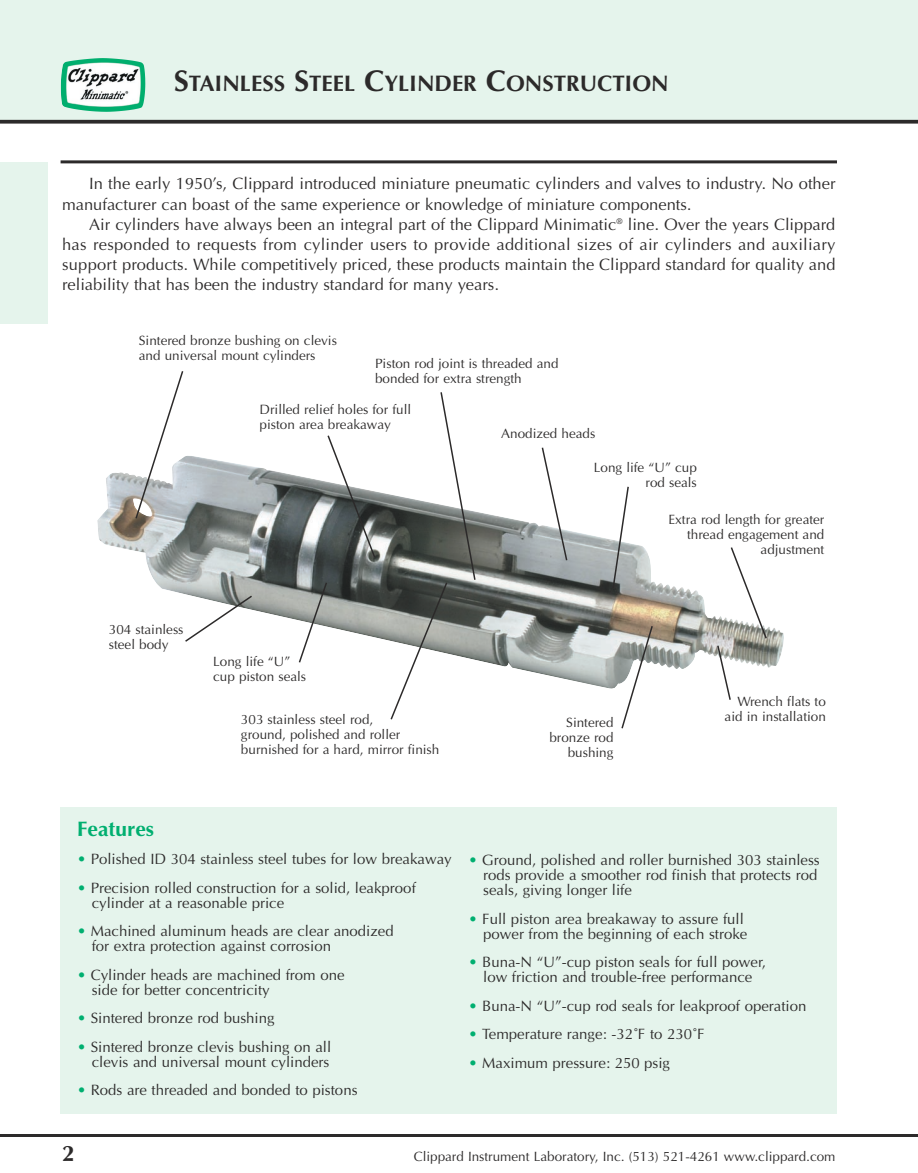
<style>
.page{position:relative;width:918px;height:1173px;background:#fff}
.page>*{position:absolute;margin:0;border:0;box-sizing:border-box;transform-origin:0 0}
.t1{font:700 22.5px "Optima";color:#2c2a2a}
.t2{font:700 21px "Optima";color:#00af70}
.t3{font:16.5px/20.1px "Optima";color:#2c2a2a}
.t4{font:15px/15px "Optima";color:#2c2a2a}
.t5{font:13.5px/15px "Optima";color:#2c2a2a}
.s1{font-size:30px}
.s2{color:#00af70}
</style>
<div class="page">
<div style="left:61px;top:808px;width:776px;height:306px;background:#e5f4ec"></div>
<div style="left:0;top:0;width:918px;height:121px;background:#e5f4ec"></div>
<svg style="left:0;top:120px;width:918px;height:4px;fill:#2c2a2a"></svg>
<img style="left:61px;top:58px;width:84px;height:54px">
<hr style="left:0;top:1134px;width:918px;height:3px;background:#2c2a2a">
<div style="left:0;top:162px;width:47px;height:162px;background:#e5f4ec"></div>
<img style="left:106px;top:456px;width:678px;height:213px">
<svg style="left:183px;top:594px;width:71px;height:49px"></svg>
<svg style="left:298px;top:581px;width:30px;height:83px"></svg>
<svg style="left:620px;top:624px;width:34px;height:105px"></svg>
<svg style="left:716px;top:546px;width:52px;height:154px"></svg>
<svg style="left:611px;top:485px;width:19px;height:105px"></svg>
<svg style="left:541px;top:447px;width:27px;height:115px"></svg>
<svg style="left:326px;top:435px;width:51px;height:124px"></svg>
<svg style="left:134px;top:371px;width:51px;height:149px"></svg>
<svg style="left:389px;top:392px;width:88px;height:328px"></svg>
<hr style="left:61px;top:160px;width:776px;height:3px;background:#2c2a2a">
<h1 class="t1" style="left:174px;top:74px;width:497px"><span class="s1">S</span>TAINLESS <span class="s1">S</span>TEEL <span class="s1">C</span>YLINDER <span class="s1">C</span>ONSTRUCTION</h1>
<p class="t3" style="left:62px;top:175px;width:775px;text-indent:27px">In the early 1950’s, Clippard introduced miniature pneumatic cylinders and valves to industry. No other manufacturer can boast of the same experience or knowledge of miniature components.</p>
<p class="t3" style="left:62px;top:216px;width:775px;text-align:justify;text-indent:27px">Air cylinders have always been an integral part of the Clippard Minimatic<sup>®</sup> line. Over the years Clippard has responded to requests from cylinder users to provide additional sizes of air cylinders and auxiliary support products. While competitively priced, these products maintain the Clippard standard for quality and reliability that has been the industry standard for many years.</p>
<p class="t5" style="left:139px;top:334px;width:200px">Sintered bronze bushing on clevis and universal mount cylinders</p>
<p class="t5" style="left:375px;top:357px;width:185px">Piston rod joint is threaded and bonded for extra strength</p>
<p class="t5" style="left:260px;top:403px;width:153px">Drilled relief holes for full piston area breakaway</p>
<p class="t5" style="left:501px;top:427px;width:96px">Anodized heads</p>
<p class="t5" style="left:594px;top:461px;width:105px;text-align:right">Long life “U” cup rod seals</p>
<p class="t5" style="left:668px;top:513px;width:157px;text-align:right">Extra rod length for greater thread engagement and adjustment</p>
<p class="t5" style="left:109px;top:623px;width:76px">304 stainless steel body</p>
<p class="t5" style="left:213px;top:655px;width:95px">Long life “U” cup piston seals</p>
<p class="t5" style="left:241px;top:713px;width:200px">303 stainless steel rod,<br>ground, polished and roller burnished for a hard, mirror finish</p>
<p class="t5" style="left:549px;top:717px;width:66px;text-align:right">Sintered bronze rod bushing</p>
<p class="t5" style="left:725px;top:695px;width:103px;text-align:right">Wrench flats to aid in installation</p>
<h2 class="t2" style="left:77px;top:820px;width:78px">Features</h2>
<p class="t4" style="left:77px;top:853px;width:376px"><span class="s2">•</span> Polished ID 304 stainless steel tubes for low breakaway</p>
<p class="t4" style="left:92px;top:881px;width:326px;text-indent:-15px"><span class="s2">•</span> Precision rolled construction for a solid, leakproof cylinder at a reasonable price</p>
<p class="t4" style="left:92px;top:925px;width:303px;text-indent:-15px"><span class="s2">•</span> Machined aluminum heads are clear anodized for extra protection against corrosion</p>
<p class="t4" style="left:92px;top:968px;width:254px;text-indent:-15px"><span class="s2">•</span> Cylinder heads are machined from one side for better concentricity</p>
<p class="t4" style="left:77px;top:1012px;width:199px"><span class="s2">•</span> Sintered bronze rod bushing</p>
<p class="t4" style="left:77px;top:1040px;width:256px;text-align:right"><span class="s2">•</span> Sintered bronze clevis bushing on all clevis and universal mount cylinders</p>
<p class="t4" style="left:77px;top:1084px;width:282px"><span class="s2">•</span> Rods are threaded and bonded to pistons</p>
<p class="t4" style="left:483px;top:854px;width:338px;text-indent:-15px"><span class="s2">•</span> Ground, polished and roller burnished 303 stainless rods provide a smoother rod finish that protects rod seals, giving longer life</p>
<p class="t4" style="left:469px;top:913px;width:280px;text-align:right"><span class="s2">•</span> Full piston area breakaway to assure full power from the beginning of each stroke</p>
<p class="t4" style="left:469px;top:956px;width:299px;text-align:center"><span class="s2">•</span> Buna-N “U”-cup piston seals for full power, low friction and trouble-free performance</p>
<p class="t4" style="left:469px;top:1000px;width:339px"><span class="s2">•</span> Buna-N “U”-cup rod seals for leakproof operation</p>
<p class="t4" style="left:469px;top:1028px;width:238px"><span class="s2">•</span> Temperature range: -32˚F to 230˚F</p>
<p class="t4" style="left:469px;top:1057px;width:203px"><span class="s2">•</span> Maximum pressure: 250 psig</p>
<h1 class="t1" style="left:62px;top:1144px;width:14px">2</h1>
<p class="t5" style="left:414px;top:1151px;width:423px">Clippard Instrument Laboratory, Inc. (513) 521-4261 www.clippard.com</p>
</div>
